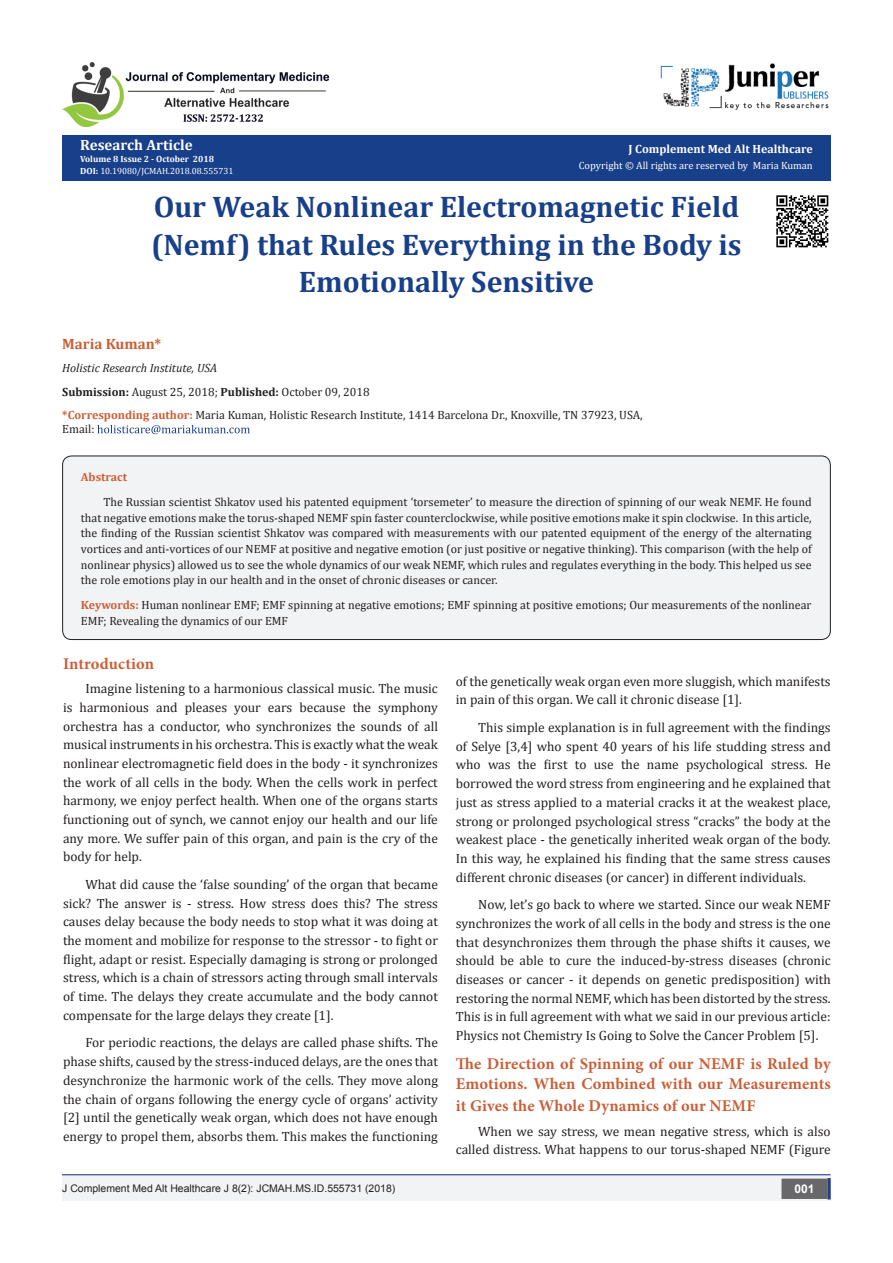
<style>
.page{position:relative;width:893px;height:1263px;background:#fff}
.page>*{position:absolute;margin:0;border:0;box-sizing:border-box;transform-origin:0 0}
.t1{font:700 29.85px/37.3px "Cambria";color:#183f89;text-align:center}
.t2{font:700 16.5px/20.9px "Minion Pro";letter-spacing:.01em;color:#ca5f37;text-align:justify}
.t3{font:700 15px "Cambria";color:#fffefc}
.t4{font:700 15px "Cambria";color:#ca5f37}
.t5{font:13.5px/18.8px "Cambria";color:#231f20;text-align:justify}
.t6{font:12px/15.8px "Cambria";color:#231f20;text-align:justify}
.t7{font:italic 12px "Cambria";color:#231f20}
.t8{font:700 12px "Cambria";color:#fffefc}
.t9{font:700 12px "Cambria";color:#ca5f37}
.t10{font:700 12px "Arial";color:#fff}
.t11{font:10.5px "Arial";color:#231f20}
.t12{font:10.5px "Cambria";color:#fffefc}
.t13{font:9px "Cambria";color:#fff}
.t14{font:700 9px "Cambria";color:#fffefc}
.s1{font-weight:700;color:#fffefc}
.s2{font-weight:700}
.s3{font-weight:700;color:#ca5f37}
</style>
<div class="page">
<div style="left:62px;top:135px;width:769px;height:45px;background:#183f89"></div>
<svg style="left:97px;top:425px;width:153px;height:9px"></svg>
<div style="left:62px;top:1175px;width:441px;height:26px;background:#f2f3f4"></div>
<div style="left:503px;top:1175px;width:328px;height:26px;background:#f2f3f4"></div>
<div style="left:782px;top:1179px;width:45px;height:19px;background:#68676a"></div>
<div style="left:781px;top:1178px;width:46px;height:21px;border:2px solid #68676a"></div>
<svg style="left:827px;top:1178px;width:4px;height:21px"></svg>
<img style="left:661px;top:63px;width:168px;height:47px">
<hr style="left:62px;top:1174px;width:768px;height:1px;background:#253f8e">
<img style="left:62px;top:62px;width:266px;height:65px">
<div style="left:63px;top:456px;width:767px;height:183px;background:#f2f3f4;border-radius:9px"></div>
<div style="left:62px;top:456px;width:769px;height:184px;border:1px solid #231f20;border-radius:9px"></div>
<img style="left:776px;top:195px;width:53px;height:53px">
<p class="t3" style="left:80px;top:134px;width:114px">Research Article</p>
<p class="t14" style="left:80px;top:153px;width:136px">Volume 8 Issue 2 - October 2018</p>
<p class="t13" style="left:80px;top:166px;width:155px"><span class="s1">DOI:</span> 10.19080/JCMAH.2018.08.555731</p>
<p class="t8" style="left:628px;top:141px;width:186px">J Complement Med Alt Healthcare</p>
<p class="t12" style="left:579px;top:159px;width:236px">Copyright © All rights are reserved by Maria Kuman</p>
<p class="t1" style="left:154px;top:187px;width:587px">Our Weak Nonlinear Electromagnetic Field</p>
<p class="t1" style="left:151px;top:225px;width:592px">(Nemf) that Rules Everything in the Body is<br>Emotionally Sensitive</p>
<p class="t4" style="left:62px;top:333px;width:101px">Maria Kuman*</p>
<p class="t7" style="left:62px;top:360px;width:157px">Holistic Research Institute, USA</p>
<p class="t6" style="left:62px;top:384px;width:309px"><span class="s2">Submission:</span> August 25, 2018; <span class="s2">Published:</span> October 09, 2018</p>
<p class="t6" style="left:62px;top:407px;width:582px"><span class="s3">*Corresponding author:</span> Maria Kuman, Holistic Research Institute, 1414 Barcelona Dr., Knoxville, TN 37923, USA,</p>
<p class="t6" style="left:62px;top:421px;width:34px">Email:</p>
<p class="t9" style="left:81px;top:469px;width:48px">Abstract</p>
<p class="t6" style="left:81px;top:494px;width:732px;text-indent:22px">The Russian scientist Shkatov used his patented equipment ‘torsemeter’ to measure the direction of spinning of our weak NEMF. He found that negative emotions make the torus-shaped NEMF spin faster counterclockwise, while positive emotions make it spin clockwise. In this article, the finding of the Russian scientist Shkatov was compared with measurements with our patented equipment of the energy of the alternating vortices and anti-vortices of our NEMF at positive and negative emotion (or just positive or negative thinking). This comparison (with the help of nonlinear physics) allowed us to see the whole dynamics of our weak NEMF, which rules and regulates everything in the body. This helped us see the role emotions play in our health and in the onset of chronic diseases or cancer.</p>
<p class="t6" style="left:81px;top:597px;width:732px"><span class="s3">Keywords:</span> Human nonlinear EMF; EMF spinning at negative emotions; EMF spinning at positive emotions; Our measurements of the nonlinear<br>EMF; Revealing the dynamics of our EMF</p>
<p class="t2" style="left:63px;top:653px;width:93px">Introduction</p>
<p class="t5" style="left:63px;top:679px;width:376px;text-indent:22px">Imagine listening to a harmonious classical music. The music is harmonious and pleases your ears because the symphony orchestra has a conductor, who synchronizes the sounds of all musical instruments in his orchestra. This is exactly what the weak nonlinear electromagnetic field does in the body - it synchronizes the work of all cells in the body. When the cells work in perfect harmony, we enjoy perfect health. When one of the organs starts functioning out of synch, we cannot enjoy our health and our life any more. We suffer pain of this organ, and pain is the cry of the body for help.</p>
<p class="t5" style="left:63px;top:875px;width:376px;text-indent:22px">What did cause the ‘false sounding’ of the organ that became sick? The answer is - stress. How stress does this? The stress causes delay because the body needs to stop what it was doing at the moment and mobilize for response to the stressor - to fight or flight, adapt or resist. Especially damaging is strong or prolonged stress, which is a chain of stressors acting through small intervals of time. The delays they create accumulate and the body cannot compensate for the large delays they create [1].</p>
<p class="t5" style="left:63px;top:1033px;width:376px;text-indent:22px">For periodic reactions, the delays are called phase shifts. The phase shifts, caused by the stress-induced delays, are the ones that desynchronize the harmonic work of the cells. They move along the chain of organs following the energy cycle of organs’ activity [2] until the genetically weak organ, which does not have enough energy to propel them, absorbs them. This makes the functioning</p>
<p class="t5" style="left:456px;top:672px;width:376px">of the genetically weak organ even more sluggish, which manifests in pain of this organ. We call it chronic disease [1].</p>
<p class="t5" style="left:456px;top:718px;width:377px;text-indent:22px">This simple explanation is in full agreement with the findings of Selye [3,4] who spent 40 years of his life studding stress and who was the first to use the name psychological stress. He borrowed the word stress from engineering and he explained that just as stress applied to a material cracks it at the weakest place, strong or prolonged psychological stress “cracks” the body at the weakest place - the genetically inherited weak organ of the body.<br>In this way, he explained his finding that the same stress causes different chronic diseases (or cancer) in different individuals.</p>
<p class="t5" style="left:456px;top:895px;width:376px;text-indent:22px">Now, let’s go back to where we started. Since our weak NEMF synchronizes the work of all cells in the body and stress is the one that desynchronizes them through the phase shifts it causes, we should be able to cure the induced-by-stress diseases (chronic diseases or cancer - it depends on genetic predisposition) with restoring the normal NEMF, which has been distorted by the stress.<br>This is in full agreement with what we said in our previous article:<br>Physics not Chemistry Is Going to Solve the Cancer Problem [5].</p>
<p class="t2" style="left:456px;top:1053px;width:376px">The Direction of Spinning of our NEMF is Ruled by Emotions. When Combined with our Measurements it Gives the Whole Dynamics of our NEMF</p>
<p class="t5" style="left:456px;top:1121px;width:376px;text-align:right">When we say stress, we mean negative stress, which is also called distress. What happens to our torus-shaped NEMF (Figure</p>
<p class="t11" style="left:62px;top:1181px;width:335px">J Complement Med Alt Healthcare J 8(2): JCMAH.MS.ID.555731 (2018)</p>
<p class="t10" style="left:794px;top:1181px;width:22px">001</p>
</div>
